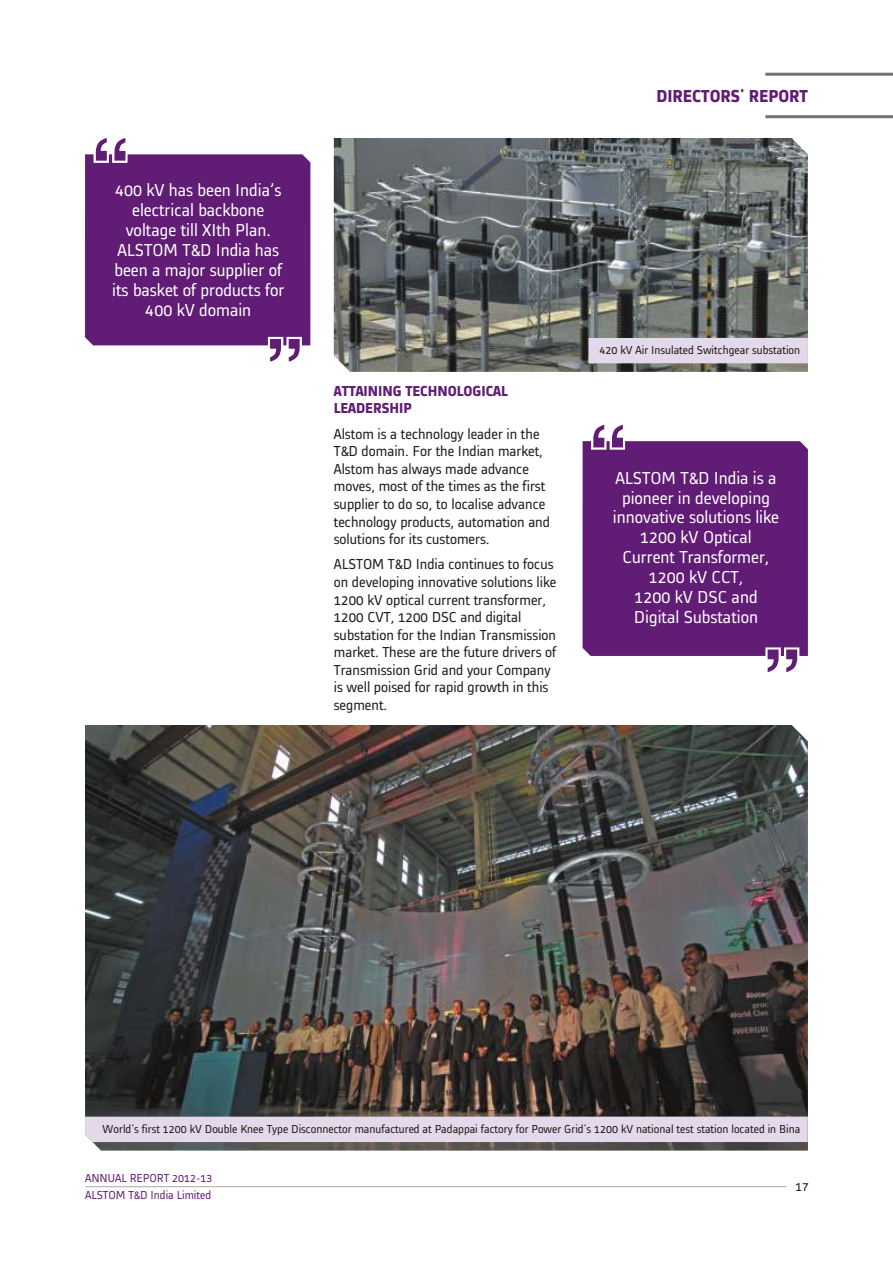
<style>
.page{position:relative;width:893px;height:1263px;background:#fff}
.page>*{position:absolute;margin:0;border:0;box-sizing:border-box;transform-origin:0 0}
.t1{font:18px/20px "Alstom";color:#fff;text-align:center}
.t2{font:700 18px "Alstom";color:#611c75}
.t3{font:15px/17.5px "Alstom";color:#1f1a17}
.t4{font:700 15px/17.5px "Alstom";color:#611c75}
.t5{font:13.5px "Alstom";color:#1f1a17}
.t6{font:12px "Alstom";color:#1f1a17}
.t7{font:12px/16.8px "Alstom";color:#611c75}
</style>
<div class="page">
<svg style="left:85px;top:138px;width:225px;height:224px;background:#773c89"></svg>
<img style="left:334px;top:138px;width:474px;height:234px">
<img style="left:85px;top:725px;width:723px;height:425px">
<div style="left:85px;top:1116px;width:723px;height:26px;background:#e3d9eb"></div>
<div style="left:588px;top:338px;width:220px;height:25px;background:#e3d9eb"></div>
<hr style="left:85px;top:1186px;width:702px;height:1px;background:#aba8a8">
<hr style="left:765px;top:115px;width:128px;height:3px;background:#737070">
<hr style="left:765px;top:73px;width:128px;height:3px;background:#737070">
<svg style="left:583px;top:425px;width:225px;height:247px;background:#753986"></svg>
<p class="t1" style="left:112px;top:181px;width:174px">400 kV has been India’s electrical backbone voltage till XIth Plan.<br>ALSTOM T&amp;D India has been a major supplier of its basket of products for<br>400 kV domain</p>
<p class="t2" style="left:656px;top:87px;width:153px">DIRECTORS' REPORT</p>
<p class="t4" style="left:334px;top:383px;width:175px">ATTAINING TECHNOLOGICAL<br>LEADERSHIP</p>
<p class="t3" style="left:334px;top:425px;width:218px">Alstom is a technology leader in the T&amp;D domain. For the Indian market, Alstom has always made advance moves, most of the times as the first supplier to do so, to localise advance technology products, automation and solutions for its customers.</p>
<p class="t3" style="left:334px;top:556px;width:224px">ALSTOM T&amp;D India continues to focus on developing innovative solutions like 1200 kV optical current transformer, 1200 CVT, 1200 DSC and digital substation for the Indian Transmission market. These are the future drivers of Transmission Grid and your Company is well poised for rapid growth in this segment.</p>
<p class="t6" style="left:600px;top:344px;width:202px">420 kV Air Insulated Switchgear substation</p>
<p class="t1" style="left:613px;top:468px;width:168px">ALSTOM T&amp;D India is a pioneer in developing innovative solutions like<br>1200 kV Optical<br>Current Transformer,<br>1200 kV CCT,<br>1200 kV DSC and<br>Digital Substation</p>
<p class="t6" style="left:103px;top:1123px;width:699px">World's first 1200 kV Double Knee Type Disconnector manufactured at Padappai factory for Power Grid's 1200 kV national test station located in Bina</p>
<p class="t7" style="left:85px;top:1170px;width:129px">ANNUAL REPORT 2012-13<br>ALSTOM T&amp;D India Limited</p>
<p class="t5" style="left:795px;top:1180px;width:15px">17</p>
</div>
